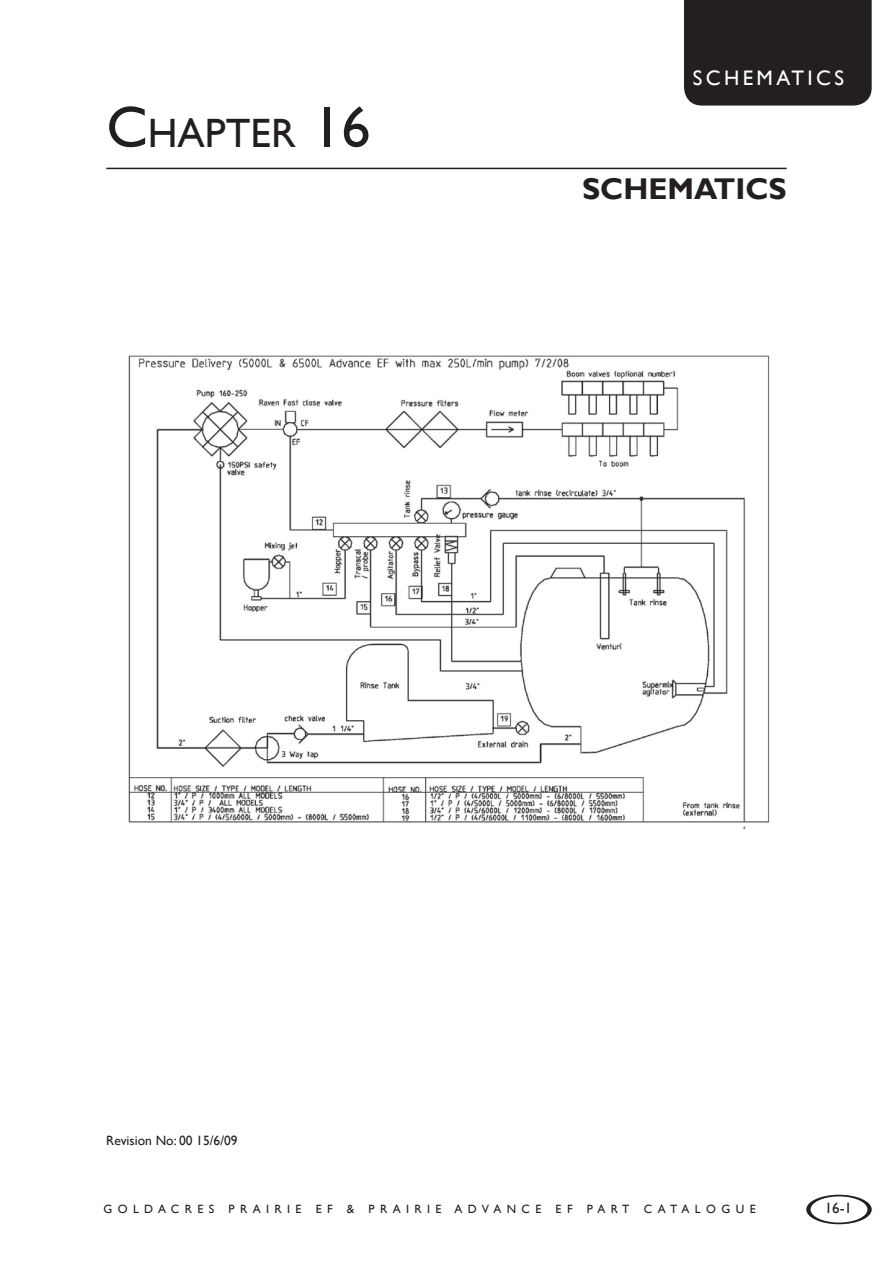
<style>
.page{position:relative;width:893px;height:1263px;background:#fff}
.page>*{position:absolute;margin:0;border:0;box-sizing:border-box;transform-origin:0 0}
.t1{font:40.95px "Gill Sans";color:#231f20}
.t2{font:700 30px "Gill Sans";color:#231f20}
.t3{font:21px "Gill Sans";letter-spacing:.16em;color:#fff}
.t4{font:15px "Gill Sans";color:#231f20}
.t5{font:13.5px "Gill Sans";color:#231f20}
.t6{font:12px "Gill Sans";letter-spacing:.45em;color:#231f20}
.s1{font-size:58.5px}
</style>
<div class="page">
<svg style="left:806px;top:1195px;width:66px;height:29px"></svg>
<div style="left:810px;top:1196px;width:57px;height:26px;background:#fff;border-radius:50%"></div>
<div style="left:684px;top:0;width:188px;height:106px;background:#231f20"></div>
<img style="left:128px;top:355px;width:642px;height:473px">
<hr style="left:106px;top:168px;width:681px;height:1px;background:#231f20">
<h1 class="t1" style="left:106px;top:109px;width:266px"><span class="s1">C</span>HAPTER <span class="s1">16</span></h1>
<h3 class="t3" style="left:693px;top:65px;width:153px">SCHEMATICS</h3>
<h2 class="t2" style="left:582px;top:171px;width:206px">SCHEMATICS</h2>
<p class="t5" style="left:106px;top:1133px;width:133px">Revision No: 00 15/6/09</p>
<p class="t6" style="left:103px;top:1202px;width:654px">GOLDACRES PRAIRIE EF &amp; PRAIRIE ADVANCE EF PART CATALOGUE</p>
<p class="t4" style="left:825px;top:1199px;width:29px">16-1</p>
</div>
